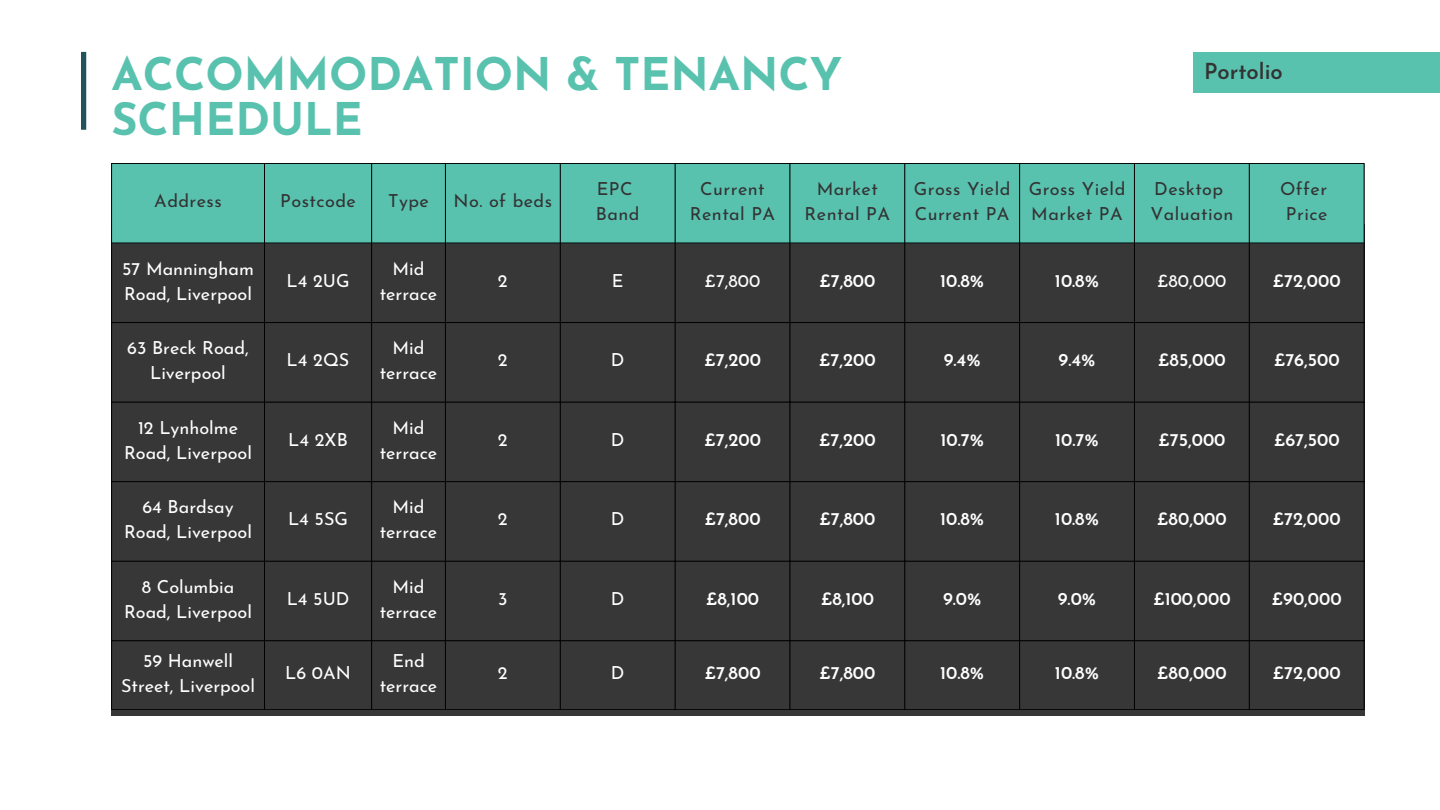
<style>
.page{position:relative;width:1440px;height:810px;background:#fff}
.page>*{position:absolute;margin:0;border:0;box-sizing:border-box;transform-origin:0 0}
.t1{font:700 45px/45px "Josefin Sans";color:#59c2af}
.t2{font:600 22px "Josefin Sans";color:#333}
.t3{font:18px/24.8px "Josefin Sans";color:#fff;text-align:center}
.t4{font:600 18px "Josefin Sans";color:#fff}
.t5{font:18px/24.8px "Josefin Sans";letter-spacing:.025em;color:#333;text-align:center}
</style>
<div class="page">
<div style="left:111px;top:224px;width:1253px;height:492px;background:#373737"></div>
<div style="left:81px;top:52px;width:5px;height:78px;background:#20535a"></div>
<div style="left:112px;top:164px;width:1252px;height:79px;background:#59c2af"></div>
<hr style="left:111px;top:164px;width:1px;height:546px;background:#000">
<hr style="left:264px;top:164px;width:1px;height:546px;background:#000">
<hr style="left:371px;top:164px;width:1px;height:546px;background:#000">
<hr style="left:445px;top:164px;width:1px;height:546px;background:#000">
<hr style="left:560px;top:164px;width:1px;height:546px;background:#000">
<hr style="left:675px;top:164px;width:1px;height:546px;background:#000">
<hr style="left:790px;top:164px;width:1px;height:546px;background:#000">
<hr style="left:905px;top:164px;width:1px;height:546px;background:#000">
<hr style="left:1019px;top:164px;width:1px;height:546px;background:#000">
<hr style="left:1134px;top:164px;width:1px;height:546px;background:#000">
<hr style="left:1249px;top:164px;width:1px;height:546px;background:#000">
<hr style="left:1364px;top:164px;width:1px;height:546px;background:#000">
<hr style="left:111px;top:163px;width:1253px;height:1px;background:#000">
<hr style="left:111px;top:322px;width:1253px;height:1px;background:#000">
<hr style="left:111px;top:402px;width:1253px;height:1px;background:#000">
<hr style="left:111px;top:481px;width:1253px;height:1px;background:#000">
<hr style="left:111px;top:561px;width:1253px;height:1px;background:#000">
<hr style="left:111px;top:641px;width:1253px;height:1px;background:#000">
<hr style="left:111px;top:710px;width:1253px;height:1px;background:#000">
<hr style="left:111px;top:243px;width:1253px;height:1px;background:#000">
<div style="left:1193px;top:52px;width:247px;height:40px;background:#59c2af"></div>
<p class="t1" style="left:111px;top:56px;width:733px">ACCOMMODATION &amp; TENANCY<br>SCHEDULE</p>
<p class="t2" style="left:1204px;top:63px;width:80px">Portolio</p>
<h1 class="t5" style="left:154px;top:190px;width:69px">Address</h1>
<p class="t5" style="left:280px;top:190px;width:77px">Postcode</p>
<p class="t5" style="left:388px;top:190px;width:42px">Type</p>
<p class="t5" style="left:454px;top:190px;width:100px">No. of beds</p>
<p class="t5" style="left:597px;top:178px;width:37px">EPC</p>
<p class="t5" style="left:596px;top:203px;width:45px">Band</p>
<p class="t5" style="left:690px;top:178px;width:87px">Current<br>Rental PA</p>
<p class="t5" style="left:805px;top:178px;width:87px">Market<br>Rental PA</p>
<p class="t5" style="left:914px;top:178px;width:98px;text-align:left">Gross Yield<br>Current PA</p>
<p class="t5" style="left:1029px;top:178px;width:98px;text-align:left">Gross Yield<br>Market PA</p>
<p class="t5" style="left:1154px;top:178px;width:70px">Desktop</p>
<p class="t5" style="left:1150px;top:203px;width:84px">Valuation</p>
<p class="t5" style="left:1280px;top:178px;width:49px">Offer</p>
<p class="t5" style="left:1286px;top:203px;width:43px">Price</p>
<p class="t3" style="left:122px;top:258px;width:133px;text-align:left">57 Manningham<br>Road, Liverpool</p>
<p class="t3" style="left:127px;top:337px;width:123px">63 Breck Road,<br>Liverpool</p>
<p class="t3" style="left:124px;top:417px;width:129px">12 Lynholme<br>Road, Liverpool</p>
<p class="t3" style="left:124px;top:496px;width:129px">64 Bardsay<br>Road, Liverpool</p>
<p class="t3" style="left:124px;top:576px;width:129px">8 Columbia<br>Road, Liverpool</p>
<p class="t3" style="left:121px;top:650px;width:135px">59 Hanwell<br>Street, Liverpool</p>
<p class="t3" style="left:287px;top:270px;width:65px">L4 2UG</p>
<p class="t3" style="left:287px;top:349px;width:64px">L4 2QS</p>
<p class="t3" style="left:288px;top:429px;width:61px">L4 2XB</p>
<p class="t3" style="left:288px;top:508px;width:61px">L4 5SG</p>
<p class="t3" style="left:287px;top:588px;width:64px">L4 5UD</p>
<p class="t3" style="left:285px;top:662px;width:67px">L6 0AN</p>
<p class="t3" style="left:380px;top:258px;width:59px">Mid terrace</p>
<p class="t3" style="left:380px;top:337px;width:59px">Mid terrace</p>
<p class="t3" style="left:380px;top:417px;width:59px">Mid terrace</p>
<p class="t3" style="left:380px;top:496px;width:59px">Mid terrace</p>
<p class="t3" style="left:380px;top:576px;width:59px">Mid terrace</p>
<p class="t3" style="left:380px;top:650px;width:59px">End terrace</p>
<p class="t3" style="left:498px;top:270px;width:11px">2</p>
<p class="t3" style="left:612px;top:270px;width:13px">E</p>
<p class="t3" style="left:705px;top:270px;width:57px">£7,800</p>
<p class="t4" style="left:819px;top:273px;width:58px">£7,800</p>
<p class="t4" style="left:940px;top:273px;width:46px">10.8%</p>
<p class="t4" style="left:1055px;top:273px;width:46px">10.8%</p>
<p class="t3" style="left:1157px;top:270px;width:71px">£80,000</p>
<p class="t4" style="left:1273px;top:273px;width:70px">£72,000</p>
<p class="t3" style="left:498px;top:349px;width:11px">2</p>
<p class="t3" style="left:611px;top:349px;width:15px">D</p>
<p class="t4" style="left:704px;top:353px;width:58px">£7,200</p>
<p class="t4" style="left:819px;top:353px;width:58px">£7,200</p>
<p class="t4" style="left:944px;top:353px;width:38px">9.4%</p>
<p class="t4" style="left:1059px;top:353px;width:38px">9.4%</p>
<p class="t4" style="left:1158px;top:353px;width:69px">£85,000</p>
<p class="t4" style="left:1274px;top:353px;width:68px">£76,500</p>
<p class="t3" style="left:498px;top:429px;width:11px">2</p>
<p class="t3" style="left:611px;top:429px;width:15px">D</p>
<p class="t4" style="left:704px;top:432px;width:58px">£7,200</p>
<p class="t4" style="left:819px;top:432px;width:58px">£7,200</p>
<p class="t4" style="left:940px;top:432px;width:45px">10.7%</p>
<p class="t4" style="left:1055px;top:432px;width:45px">10.7%</p>
<p class="t4" style="left:1158px;top:432px;width:69px">£75,000</p>
<p class="t4" style="left:1274px;top:432px;width:68px">£67,500</p>
<p class="t3" style="left:498px;top:508px;width:11px">2</p>
<p class="t3" style="left:611px;top:508px;width:15px">D</p>
<p class="t4" style="left:704px;top:512px;width:58px">£7,800</p>
<p class="t4" style="left:819px;top:512px;width:58px">£7,800</p>
<p class="t4" style="left:940px;top:512px;width:46px">10.8%</p>
<p class="t4" style="left:1055px;top:512px;width:46px">10.8%</p>
<p class="t4" style="left:1157px;top:512px;width:71px">£80,000</p>
<p class="t4" style="left:1273px;top:512px;width:70px">£72,000</p>
<p class="t3" style="left:498px;top:588px;width:11px">3</p>
<p class="t3" style="left:611px;top:588px;width:15px">D</p>
<p class="t4" style="left:706px;top:591px;width:55px">£8,100</p>
<p class="t4" style="left:821px;top:591px;width:55px">£8,100</p>
<p class="t4" style="left:943px;top:591px;width:40px">9.0%</p>
<p class="t4" style="left:1058px;top:591px;width:40px">9.0%</p>
<p class="t4" style="left:1153px;top:591px;width:79px">£100,000</p>
<p class="t4" style="left:1272px;top:591px;width:72px">£90,000</p>
<p class="t3" style="left:498px;top:662px;width:11px">2</p>
<p class="t3" style="left:611px;top:662px;width:15px">D</p>
<p class="t4" style="left:704px;top:666px;width:58px">£7,800</p>
<p class="t4" style="left:819px;top:666px;width:58px">£7,800</p>
<p class="t4" style="left:940px;top:666px;width:46px">10.8%</p>
<p class="t4" style="left:1055px;top:666px;width:46px">10.8%</p>
<p class="t4" style="left:1157px;top:666px;width:71px">£80,000</p>
<p class="t4" style="left:1273px;top:666px;width:70px">£72,000</p>
</div>
